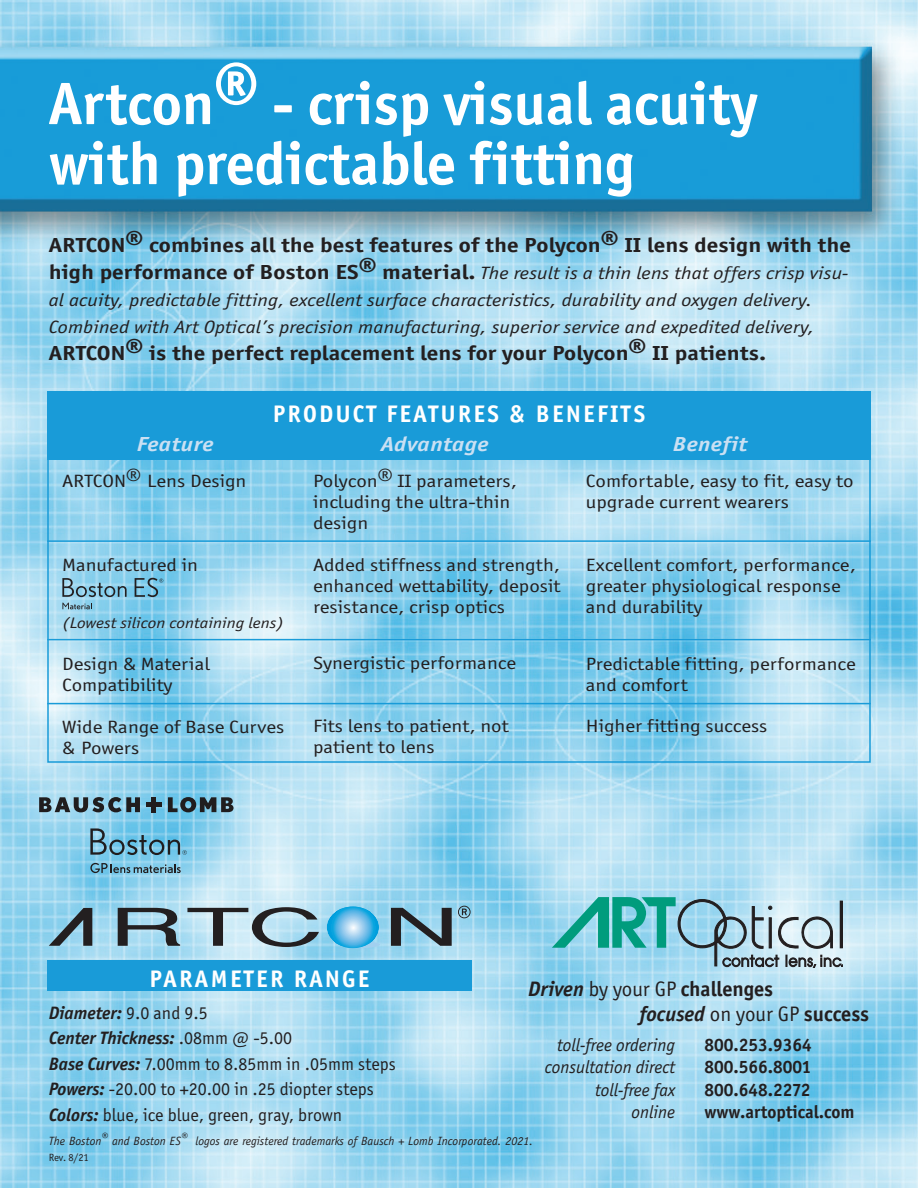
<style>
.page{position:relative;width:918px;height:1188px;background:#fff}
.page>*{position:absolute;margin:0;border:0;box-sizing:border-box;transform-origin:0 0}
.t1{font:700 60px/60px "Officina San ITC";color:#fff}
.t2{font:700 24px "Officina San ITC";letter-spacing:.1em;color:#fff}
.t3{font:700 21px/25.2px "Officina San ITC";color:#231f20}
.t4{font:700 20.4px "Officina San ITC";letter-spacing:.005em;color:#231f20;scale:1.18 1}
.t5{font:italic 700 20.4px "Officina San ITC";letter-spacing:.015em;color:#cae0f3;scale:1.18 1}
.t6{font:18px/25.5px "Officina San ITC";color:#231f20}
.t7{font:700 18px "Officina San ITC";color:#231f20}
.t8{font:italic 18px "Officina San ITC";color:#231f20}
.t9{font:17.85px/21px "Officina San ITC";color:#231f20;scale:1.18 1}
.t10{font:italic 17.85px/27px "Officina San ITC";letter-spacing:.005em;color:#231f20;scale:1.18 1}
.t11{font:italic 15.3px "Officina San ITC";color:#231f20;scale:1.18 1}
.t12{font:italic 12px "Officina Sans";color:#231f20}
.t13{font:10.5px "Officina San ITC";color:#231f20}
.s1{font-weight:700;font-style:normal;font-size:20.4px}
.s2{font-weight:700;font-style:italic}
.s3{font-style:italic}
.s4{font-weight:400}
</style>
<div class="page">
<img style="left:0;top:0;width:918px;height:1188px">
<div style="left:47px;top:960px;width:425px;height:30px;background:#199bd8"></div>
<div style="left:47px;top:391px;width:824px;height:69px;background:#199bd8"></div>
<hr style="left:47px;top:639px;width:824px;height:1px;background:#199bd8">
<hr style="left:47px;top:703px;width:824px;height:1px;background:#199bd8">
<hr style="left:47px;top:540px;width:824px;height:2px;background:#199bd8">
<svg style="left:49px;top:908px;width:43px;height:38px;background:#678a99"></svg>
<svg style="left:118px;top:908px;width:62px;height:38px;background:#6f8894"></svg>
<svg style="left:187px;top:907px;width:132px;height:40px;background:#96afba"></svg>
<svg style="left:391px;top:908px;width:61px;height:38px;background:#617e8c"></svg>
<div style="left:339px;top:941px;width:41px;height:7px;background:#a1d0ef;border-radius:50%"></div>
<svg style="left:327px;top:906px;width:52px;height:42px;background:#64bee8"></svg>
<svg style="left:458px;top:906px;width:13px;height:12px"></svg>
<svg style="left:552px;top:897px;width:291px;height:71px;background:#89c0ca"></svg>
<svg style="left:39px;top:797px;width:101px;height:15px;background:#59717c"></svg>
<svg style="left:168px;top:797px;width:66px;height:15px"></svg>
<svg style="left:147px;top:797px;width:14px;height:15px"></svg>
<svg style="left:90px;top:828px;width:97px;height:27px;background:#63a2bc"></svg>
<svg style="left:90px;top:863px;width:91px;height:10px"></svg>
<svg style="left:62px;top:578px;width:65px;height:19px"></svg>
<svg style="left:135px;top:578px;width:28px;height:19px"></svg>
<svg style="left:62px;top:603px;width:30px;height:6px"></svg>
<h1 class="t1" style="left:49px;top:73px;width:710px">Artcon® - crisp visual acuity with predictable fitting</h1>
<p class="t4" style="left:49px;top:233px;width:681px">ARTCON® combines all the best features of the Polycon® II lens design with the</p>
<p class="t10" style="left:49px;top:260px;width:679px"><span class="s1">high performance of Boston ES</span><sup>®</sup> <span class="s1">material.</span> The result is a thin lens that offers crisp visu&shy;al acuity, predictable fitting, excellent surface characteristics, durability and oxygen delivery.<br>Combined with Art Optical’s precision manufacturing, superior service and expedited delivery,</p>
<p class="t4" style="left:49px;top:341px;width:610px">ARTCON® is the perfect replacement lens for your Polycon® II patients.</p>
<h2 class="t2" style="left:273px;top:399px;width:374px">PRODUCT FEATURES &amp; BENEFITS</h2>
<p class="t5" style="left:137px;top:432px;width:67px">Feature</p>
<p class="t5" style="left:381px;top:432px;width:93px">Advantage</p>
<p class="t5" style="left:673px;top:432px;width:65px">Benefit</p>
<p class="t9" style="left:62px;top:471px;width:158px">ARTCON® Lens Design</p>
<p class="t9" style="left:313px;top:471px;width:174px">Polycon® II parameters, including the ultra-thin design</p>
<p class="t9" style="left:313px;top:555px;width:211px;text-align:justify">Added stiffness and strength, enhanced wettability, deposit resistance, crisp optics</p>
<p class="t9" style="left:313px;top:652px;width:174px">Synergistic performance</p>
<p class="t9" style="left:586px;top:471px;width:228px">Comfortable, easy to fit, easy to upgrade current wearers</p>
<p class="t9" style="left:586px;top:554px;width:230px">Excellent comfort, performance, greater physiological response and durability</p>
<p class="t9" style="left:62px;top:555px;width:117px">Manufactured in</p>
<p class="t11" style="left:62px;top:614px;width:190px">(Lowest silicon containing lens)</p>
<p class="t9" style="left:62px;top:654px;width:127px">Design &amp; Material<br>Compatibility</p>
<p class="t9" style="left:62px;top:717px;width:190px">Wide Range of Base Curves &amp; Powers</p>
<p class="t9" style="left:586px;top:653px;width:230px">Predictable fitting, performance and comfort</p>
<p class="t9" style="left:586px;top:715px;width:155px">Higher fitting success</p>
<p class="t9" style="left:313px;top:715px;width:167px">Fits lens to patient, not patient to lens</p>
<h2 class="t2" style="left:150px;top:964px;width:221px">PARAMETER RANGE</h2>
<p class="t6" style="left:49px;top:1000px;width:349px"><span class="s2">Diameter:</span> 9.0 and 9.5<br><span class="s2">Center Thickness:</span> .08mm @ -5.00<br><span class="s2">Base Curves:</span> 7.00mm to 8.85mm in .05mm steps <span class="s2">Powers:</span> -20.00 to +20.00 in .25 diopter steps <span class="s2">Colors:</span> blue, ice blue, green, gray, brown</p>
<p class="t3" style="left:639px;top:976px;width:231px;text-indent:-111px"><span class="s3">Driven</span> <span class="s4">by your GP</span> challenges<br><span class="s3">focused</span> <span class="s4">on your GP</span> success</p>
<p class="t8" style="left:557px;top:1035px;width:119px">toll-free ordering</p>
<p class="t7" style="left:705px;top:1034px;width:109px">800.253.9364</p>
<p class="t8" style="left:545px;top:1057px;width:132px">consultation direct</p>
<p class="t7" style="left:705px;top:1056px;width:109px">800.566.8001</p>
<p class="t8" style="left:595px;top:1080px;width:81px">toll-free fax</p>
<p class="t7" style="left:705px;top:1079px;width:108px">800.648.2272</p>
<p class="t8" style="left:631px;top:1102px;width:45px">online</p>
<p class="t7" style="left:705px;top:1101px;width:151px">www.artoptical.com</p>
<p class="t12" style="left:49px;top:1134px;width:486px">The Boston® and Boston ES® logos are registered trademarks of Bausch + Lomb Incorporated. 2021.</p>
<p class="t13" style="left:49px;top:1152px;width:41px">Rev. 8/21</p>
</div>
